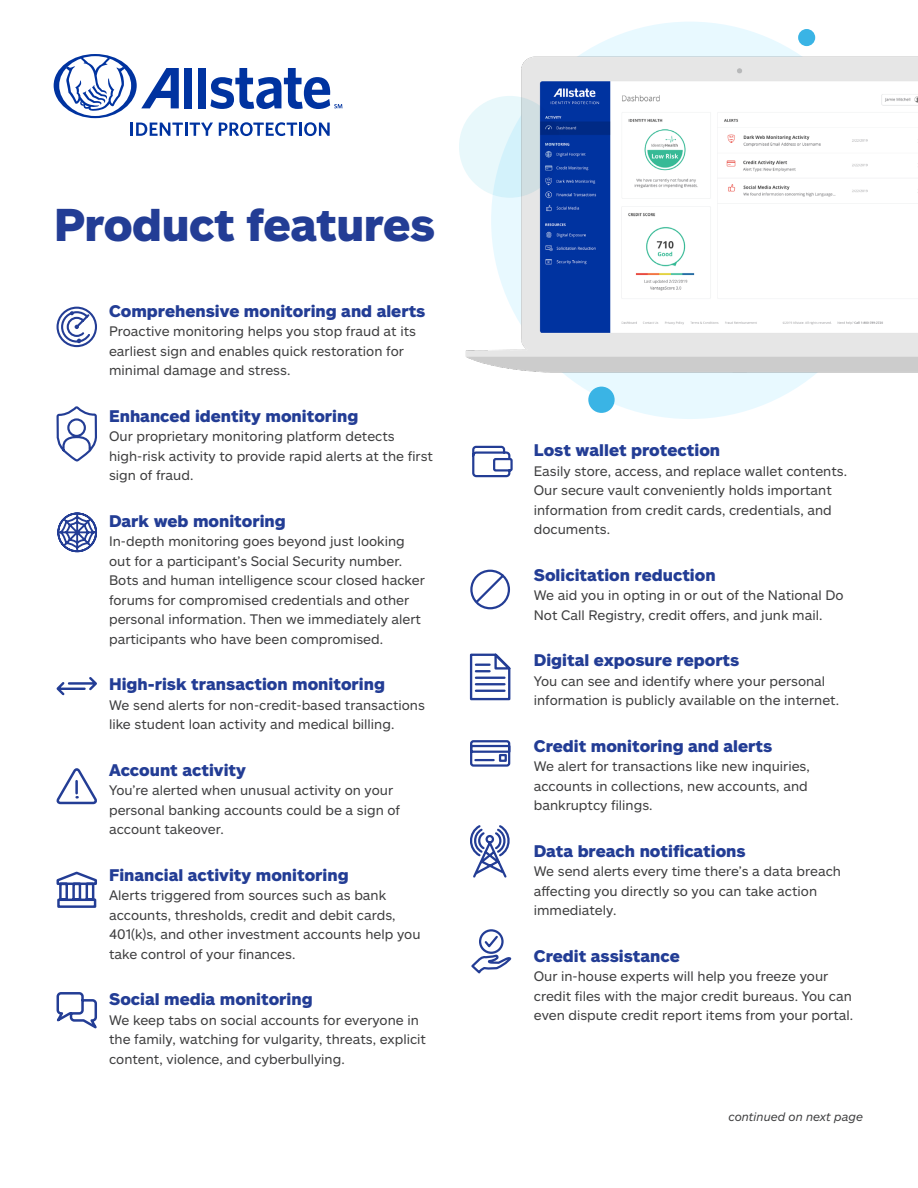
<style>
.page{position:relative;width:918px;height:1188px;background:#fff}
.page>*{position:absolute;margin:0;border:0;box-sizing:border-box;transform-origin:0 0}
.Body{font:900 45px "Allstate Sans";letter-spacing:-.01em;color:#233d95}
.Body-2{font:900 16.5px "Allstate Sans";color:#233d95}
.Body-3{font:13.5px/19.5px "Allstate Sans";color:#3e3e3f}
.Body-4{font:italic 12px "Allstate Sans";color:#3e3e3f}
</style>
<div class="page">
<div style="left:491px;top:22px;width:398px;height:397px;background:#e8f9ff;border-radius:50%"></div>
<svg style="left:56px;top:406px;width:41px;height:56px"></svg>
<svg style="left:56px;top:306px;width:41px;height:42px"></svg>
<svg style="left:56px;top:768px;width:41px;height:37px"></svg>
<img style="left:459px;top:46px;width:459px;height:341px">
<svg style="left:56px;top:677px;width:41px;height:19px"></svg>
<svg style="left:56px;top:871px;width:41px;height:37px"></svg>
<svg style="left:56px;top:992px;width:41px;height:37px"></svg>
<svg style="left:54px;top:54px;width:288px;height:82px"></svg>
<svg style="left:472px;top:445px;width:41px;height:33px"></svg>
<svg style="left:470px;top:740px;width:41px;height:27px"></svg>
<svg style="left:470px;top:569px;width:40px;height:41px"></svg>
<svg style="left:469px;top:653px;width:42px;height:48px"></svg>
<div style="left:798px;top:29px;width:17px;height:17px;background:#3ab4e5;border-radius:50%"></div>
<svg style="left:470px;top:825px;width:40px;height:53px"></svg>
<svg style="left:57px;top:512px;width:40px;height:41px"></svg>
<svg style="left:459px;top:96px;width:102px;height:102px;background:#bfd6e7"></svg>
<div style="left:588px;top:387px;width:27px;height:26px;background:#3ab4e5;border-radius:50%"></div>
<svg style="left:471px;top:929px;width:41px;height:45px"></svg>
<p class="Body" style="left:54px;top:196px;width:383px">Product features</p>
<p class="Body-2" style="left:109px;top:300px;width:318px">Comprehensive monitoring and alerts</p>
<p class="Body-3" style="left:109px;top:321px;width:308px">Proactive monitoring helps you stop fraud at its earliest sign and enables quick restoration for minimal damage and stress.</p>
<p class="Body-2" style="left:109px;top:405px;width:251px">Enhanced identity monitoring</p>
<p class="Body-3" style="left:109px;top:426px;width:325px">Our proprietary monitoring platform detects high-risk activity to provide rapid alerts at the first sign of fraud.</p>
<p class="Body-2" style="left:109px;top:510px;width:178px">Dark web monitoring</p>
<p class="Body-3" style="left:109px;top:531px;width:317px">In-depth monitoring goes beyond just looking out for a participant’s Social Security number.<br>Bots and human intelligence scour closed hacker forums for compromised credentials and other personal information. Then we immediately alert participants who have been compromised.</p>
<p class="Body-2" style="left:109px;top:674px;width:277px">High-risk transaction monitoring</p>
<p class="Body-3" style="left:109px;top:695px;width:317px">We send alerts for non-credit-based transactions like student loan activity and medical billing.</p>
<p class="Body-2" style="left:109px;top:759px;width:138px">Account activity</p>
<p class="Body-3" style="left:109px;top:780px;width:293px">You’re alerted when unusual activity on your personal banking accounts could be a sign of account takeover.</p>
<p class="Body-2" style="left:109px;top:864px;width:241px">Financial activity monitoring</p>
<p class="Body-3" style="left:109px;top:885px;width:313px">Alerts triggered from sources such as bank accounts, thresholds, credit and debit cards, 401(k)s, and other investment accounts help you take control of your finances.</p>
<p class="Body-2" style="left:109px;top:989px;width:205px">Social media monitoring</p>
<p class="Body-3" style="left:109px;top:1010px;width:319px">We keep tabs on social accounts for everyone in the family, watching for vulgarity, threats, explicit content, violence, and cyberbullying.</p>
<p class="Body-2" style="left:534px;top:440px;width:188px">Lost wallet protection</p>
<p class="Body-3" style="left:534px;top:461px;width:315px">Easily store, access, and replace wallet contents.<br>Our secure vault conveniently holds important information from credit cards, credentials, and documents.</p>
<p class="Body-2" style="left:534px;top:564px;width:183px">Solicitation reduction</p>
<p class="Body-3" style="left:534px;top:585px;width:311px">We aid you in opting in or out of the National Do<br>Not Call Registry, credit offers, and junk mail.</p>
<p class="Body-2" style="left:534px;top:650px;width:207px">Digital exposure reports</p>
<p class="Body-3" style="left:534px;top:671px;width:307px">You can see and identify where your personal information is publicly available on the internet.</p>
<p class="Body-2" style="left:534px;top:735px;width:240px">Credit monitoring and alerts</p>
<p class="Body-3" style="left:534px;top:756px;width:278px">We alert for transactions like new inquiries, accounts in collections, new accounts, and bankruptcy filings.</p>
<p class="Body-2" style="left:534px;top:840px;width:213px">Data breach notifications</p>
<p class="Body-3" style="left:534px;top:861px;width:309px">We send alerts every time there’s a data breach affecting you directly so you can take action immediately.</p>
<p class="Body-2" style="left:534px;top:945px;width:148px">Credit assistance</p>
<p class="Body-3" style="left:534px;top:966px;width:321px">Our in-house experts will help you freeze your credit files with the major credit bureaus. You can even dispute credit report items from your portal.</p>
<p class="Body-4" style="left:728px;top:1109px;width:136px">continued on next page</p>
</div>
